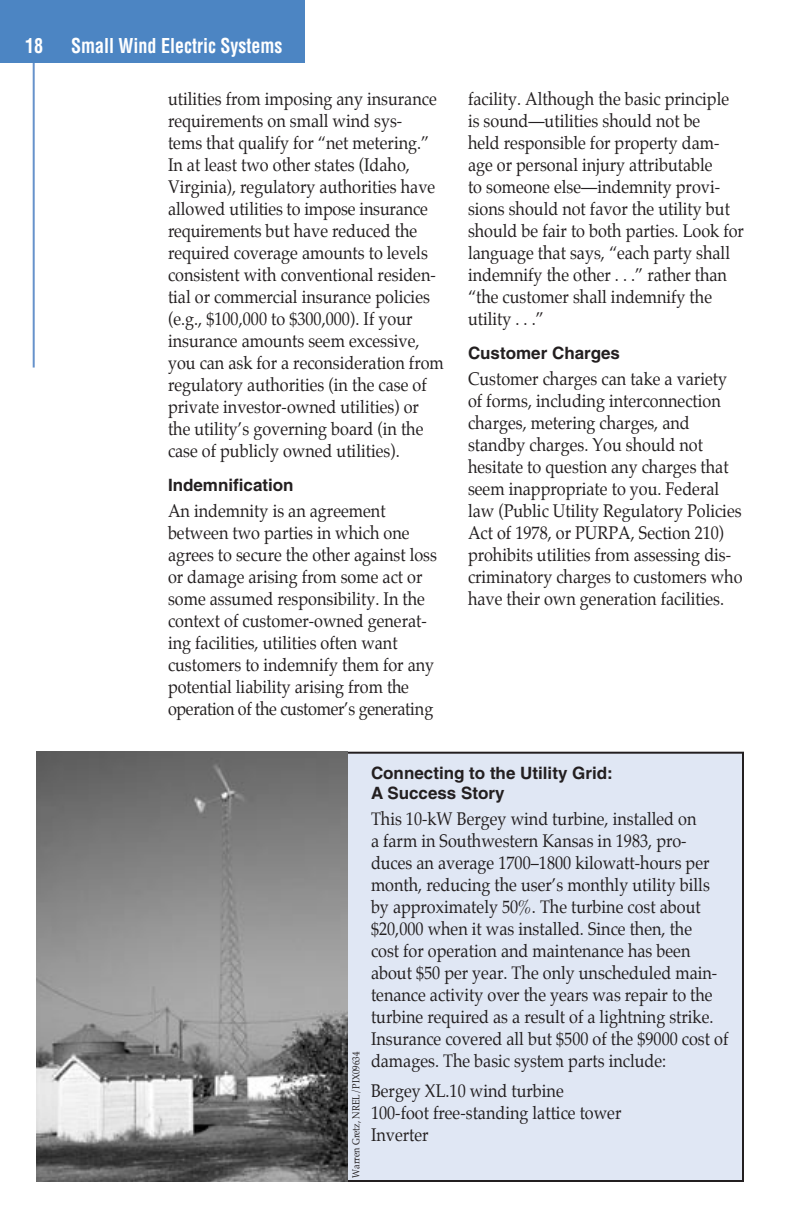
<style>
.page{position:relative;width:792px;height:1224px;background:#fff}
.page>*{position:absolute;margin:0;border:0;box-sizing:border-box;transform-origin:0 0}
.t1{font:700 condensed 20px "Helvetica";color:#fff;scale:.9 1}
.t2{font:18px/22px "Palatino";color:#231f20;scale:.9 1}
.t3{font:700 17px/20px "Helvetica";color:#231f20}
.t4{font:10px "Palatino";color:#231f20;scale:.9 1}
</style>
<div class="page">
<hr style="left:33px;top:17px;width:2px;height:351px;background:#6692cb">
<div style="left:0;top:0;width:305px;height:63px;background:#4c85c3"></div>
<div style="left:171px;top:753px;width:572px;height:428px;background:#e0e7f4"></div>
<img style="left:36px;top:752px;width:312px;height:430px">
<p class="t1" style="left:25px;top:34px;width:11px">18</p>
<p class="t1" style="left:71px;top:34px;width:236px">Small Wind Electric Systems</p>
<p class="t2" style="left:168px;top:88px;width:308px">utilities from imposing any insurance requirements on small wind sys-<br>tems that qualify for “net metering.” In at least two other states (Idaho, Virginia), regulatory authorities have allowed utilities to impose insurance requirements but have reduced the required coverage amounts to levels consistent with conventional residen&shy;tial or commercial insurance policies (e.g., $100,000 to $300,000). If your insurance amounts seem excessive, you can ask for a reconsideration from regulatory authorities (in the case of private investor-owned utilities) or the utility’s governing board (in the case of publicly owned utilities).</p>
<p class="t3" style="left:168px;top:475px;width:127px">Indemnification</p>
<p class="t2" style="left:168px;top:500px;width:300px">An indemnity is an agreement between two parties in which one agrees to secure the other against loss or damage arising from some act or some assumed responsibility. In the context of customer-owned generat&shy;ing facilities, utilities often want customers to indemnify them for any potential liability arising from the operation of the customer’s generating</p>
<p class="t2" style="left:468px;top:88px;width:308px">facility. Although the basic principle is sound—utilities should not be<br>held responsible for property dam&shy;age or personal injury attributable<br>to someone else—indemnity provi&shy;sions should not favor the utility but should be fair to both parties. Look for language that says, “each party shall indemnify the other . . .” rather than “the customer shall indemnify the utility . . .”</p>
<p class="t3" style="left:468px;top:343px;width:154px">Customer Charges</p>
<p class="t2" style="left:468px;top:368px;width:307px">Customer charges can take a variety of forms, including interconnection charges, metering charges, and standby charges. You should not hesitate to question any charges that seem inappropriate to you. Federal law (Public Utility Regulatory Policies Act of 1978, or PURPA, Section 210) prohibits utilities from assessing dis&shy;criminatory charges to customers who have their own generation facilities.</p>
<p class="t4" style="left:350px;top:1178px;width:141px;rotate:-90deg">Warren Gretz, NREL/PIX09634</p>
<p class="t3" style="left:371px;top:763px;width:243px">Connecting to the Utility Grid:<br>A Success Story</p>
<p class="t2" style="left:371px;top:808px;width:399px">This 10-kW Bergey wind turbine, installed on<br>a farm in Southwestern Kansas in 1983, pro&shy;duces an average 1700–1800 kilowatt-hours per month, reducing the user’s monthly utility bills by approximately 50%. The turbine cost about $20,000 when it was installed. Since then, the<br>cost for operation and maintenance has been about $50 per year. The only unscheduled main&shy;tenance activity over the years was repair to the turbine required as a result of a lightning strike.<br>Insurance covered all but $500 of the $9000 cost of damages. The basic system parts include:</p>
<p class="t2" style="left:371px;top:1080px;width:280px">Bergey XL.10 wind turbine<br>100-foot free-standing lattice tower<br>Inverter</p>
</div>
